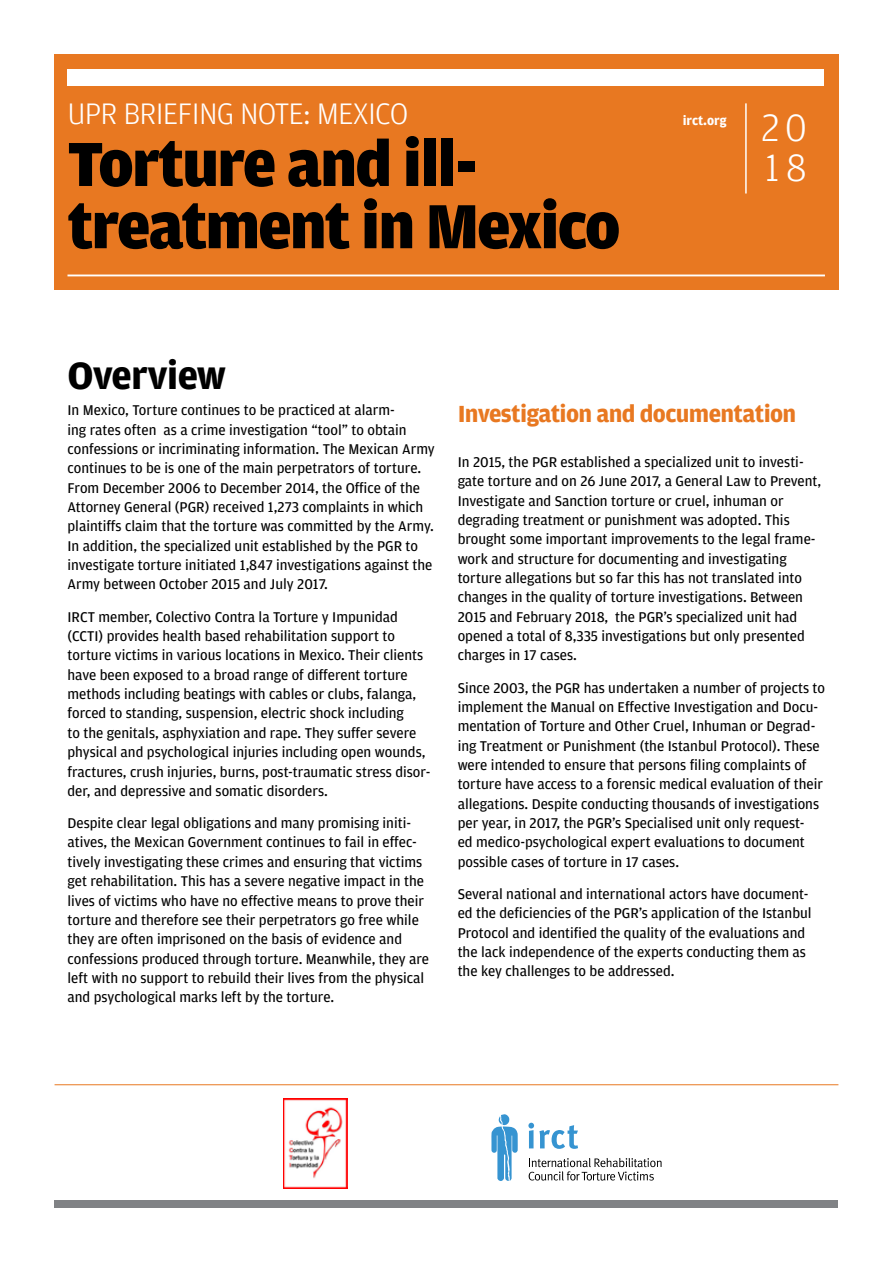
<style>
.page{position:relative;width:893px;height:1263px;background:#fff}
.page>*{position:absolute;margin:0;border:0;box-sizing:border-box;transform-origin:0 0}
.t1{font:900 66px "Amplitude";letter-spacing:-.025em;color:#000}
.t2{font:700 40.5px "Amplitude";letter-spacing:-.02em;color:#000}
.t3{font:300 40.5px "Amplitude";color:#fff}
.t4{font:300 31.5px "Amplitude";letter-spacing:-.025em;color:#fff}
.t5{font:700 24.75px "Amplitude";letter-spacing:-.025em;color:#e87821}
.t6{font:15px/19.4px "Amplitude";color:#000}
.t7{font:700 13.5px "Amplitude";color:#fff}
</style>
<div class="page">
<div style="left:54px;top:54px;width:785px;height:235px;background:#e87821"></div>
<div style="left:68px;top:69px;width:756px;height:16px;background:#fff"></div>
<hr style="left:745px;top:103px;width:2px;height:90px;background:#fff">
<svg style="left:491px;top:1114px;width:27px;height:67px"></svg>
<svg style="left:528px;top:1123px;width:50px;height:26px"></svg>
<svg style="left:529px;top:1158px;width:133px;height:22px"></svg>
<hr style="left:55px;top:1084px;width:783px;height:1px;background:#e87821">
<hr style="left:68px;top:274px;width:757px;height:2px;background:#fff">
<div style="left:54px;top:1201px;width:784px;height:7px;background:#808285"></div>
<img style="left:284px;top:1098px;width:63px;height:90px">
<h3 class="t4" style="left:68px;top:94px;width:342px">UPR BRIEFING NOTE: MEXICO</h3>
<p class="t7" style="left:683px;top:112px;width:45px">irct.org</p>
<h1 class="t1" style="left:68px;top:123px;width:411px">Torture and ill-</h1>
<h1 class="t1" style="left:68px;top:185px;width:554px">treatment in Mexico</h1>
<h2 class="t3" style="left:761px;top:102px;width:47px">20</h2>
<h2 class="t3" style="left:765px;top:142px;width:44px">18</h2>
<h2 class="t2" style="left:68px;top:351px;width:160px">Overview</h2>
<p class="t6" style="left:68px;top:400px;width:369px">In Mexico, Torture continues to be practiced at alarm-<br>ing rates often as a crime investigation “tool” to obtain confessions or incriminating information. The Mexican Army continues to be is one of the main perpetrators of torture.<br>From December 2006 to December 2014, the Office of the Attorney General (PGR) received 1,273 complaints in which plaintiffs claim that the torture was committed by the Army.<br>In addition, the specialized unit established by the PGR to investigate torture initiated 1,847 investigations against the Army between October 2015 and July 2017.</p>
<p class="t6" style="left:68px;top:607px;width:365px">IRCT member, Colectivo Contra la Torture y Impunidad (CCTI) provides health based rehabilitation support to torture victims in various locations in Mexico. Their clients have been exposed to a broad range of different torture methods including beatings with cables or clubs, falanga, forced to standing, suspension, electric shock including<br>to the genitals, asphyxiation and rape. They suffer severe physical and psychological injuries including open wounds, fractures, crush injuries, burns, post-traumatic stress disor&shy;der, and depressive and somatic disorders.</p>
<p class="t6" style="left:68px;top:813px;width:363px">Despite clear legal obligations and many promising initi&shy;atives, the Mexican Government continues to fail in effec&shy;tively investigating these crimes and ensuring that victims get rehabilitation. This has a severe negative impact in the lives of victims who have no effective means to prove their torture and therefore see their perpetrators go free while they are often imprisoned on the basis of evidence and confessions produced through torture. Meanwhile, they are left with no support to rebuild their lives from the physical and psychological marks left by the torture.</p>
<h3 class="t5" style="left:458px;top:398px;width:340px">Investigation and documentation</h3>
<p class="t6" style="left:458px;top:452px;width:365px">In 2015, the PGR established a specialized unit to investi&shy;gate torture and on 26 June 2017, a General Law to Prevent, Investigate and Sanction torture or cruel, inhuman or degrading treatment or punishment was adopted. This brought some important improvements to the legal frame&shy;work and structure for documenting and investigating torture allegations but so far this has not translated into changes in the quality of torture investigations. Between 2015 and February 2018, the PGR’s specialized unit had opened a total of 8,335 investigations but only presented charges in 17 cases.</p>
<p class="t6" style="left:458px;top:677px;width:369px">Since 2003, the PGR has undertaken a number of projects to implement the Manual on Effective Investigation and Docu&shy;mentation of Torture and Other Cruel, Inhuman or Degrad&shy;ing Treatment or Punishment (the Istanbul Protocol). These were intended to ensure that persons filing complaints of torture have access to a forensic medical evaluation of their allegations. Despite conducting thousands of investigations per year, in 2017, the PGR’s Specialised unit only request-<br>ed medico-psychological expert evaluations to document possible cases of torture in 17 cases.</p>
<p class="t6" style="left:458px;top:884px;width:355px">Several national and international actors have document&shy;ed the deficiencies of the PGR’s application of the Istanbul Protocol and identified the quality of the evaluations and the lack independence of the experts conducting them as the key challenges to be addressed.</p>
</div>
